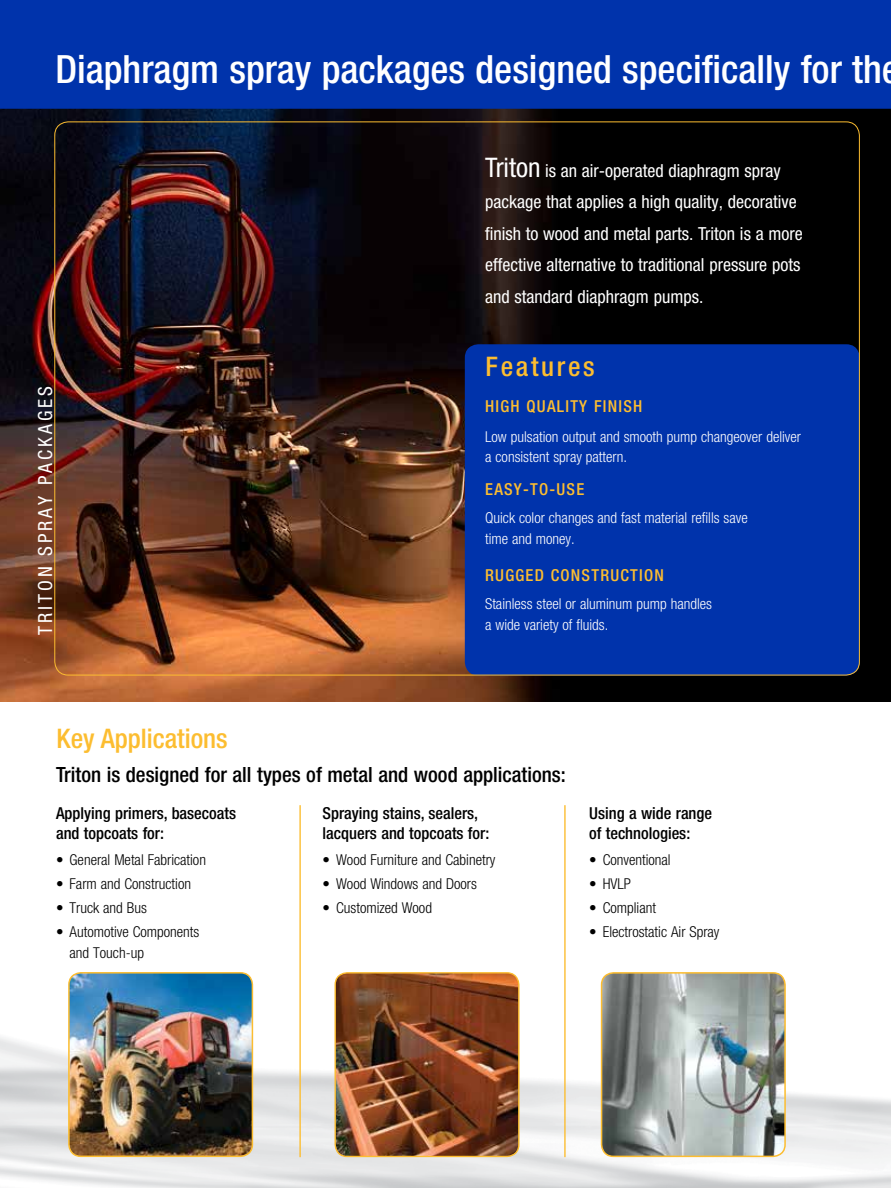
<style>
.page{position:relative;width:891px;height:1188px;background:#fff}
.page>*{position:absolute;margin:0;border:0;box-sizing:border-box;transform-origin:0 0}
.t1{font:500 condensed 39px "Helvetica Neue LT Std";color:#fff}
.t2{font:500 condensed 27px "Helvetica Neue LT Std";color:#fcbd30}
.t3{font:500 condensed 27px "Helvetica Neue LT Std";letter-spacing:.1em;color:#fcbd30}
.t4{font:500 condensed 21px "Helvetica Neue LT Std";color:#000}
.t5{font:condensed 19.5px "Helvetica Neue LT Std";letter-spacing:.15em;color:#fff}
.t6{font:condensed 18px/31.5px "Helvetica Neue LT Std";color:#fff}
.t7{font:500 condensed 16.5px/19.8px "Helvetica Neue LT Std";color:#000}
.t8{font:500 condensed 16.5px "Helvetica Neue LT Std";letter-spacing:.075em;color:#fcbd30}
.t9{font:300 condensed 15px/21px "Helvetica Neue LT Std";color:#000}
.t10{font:300 condensed 15px/21px "Helvetica Neue LT Std";color:#fff}
.s1{font-size:27px}
</style>
<div class="page">
<div style="left:0;top:86px;width:891px;height:616px;background:#000"></div>
<img style="left:0;top:109px;width:676px;height:593px">
<div style="left:0;top:0;width:891px;height:109px;background:#0033ab"></div>
<div style="left:465px;top:344px;width:395px;height:331px;background:#0033ab;border-radius:14px"></div>
<img style="left:335px;top:973px;width:184px;height:183px">
<div style="left:335px;top:972px;width:185px;height:185px;border:1px solid #fcbd30;border-radius:12px"></div>
<img style="left:602px;top:974px;width:183px;height:182px">
<div style="left:601px;top:972px;width:185px;height:185px;border:2px solid #fcbd30;border-radius:12px"></div>
<img style="left:69px;top:973px;width:183px;height:183px">
<div style="left:68px;top:972px;width:185px;height:185px;border:2px solid #fcbd30;border-radius:12px"></div>
<hr style="left:299px;top:805px;width:2px;height:352px;background:#fcbd30">
<hr style="left:564px;top:805px;width:2px;height:352px;background:#fcbd30">
<h1 class="t1" style="left:56px;top:46px;width:846px">Diaphragm spray packages designed specifically for the</h1>
<p class="t6" style="left:485px;top:155px;width:319px"><span class="s1">Triton</span> is an air-operated diaphragm spray package that applies a high quality, decorative finish to wood and metal parts. Triton is a more effective alternative to traditional pressure pots and standard diaphragm pumps.</p>
<h3 class="t5" style="left:34px;top:635px;width:250px;rotate:-90deg">TRITON SPRAY PACKAGES</h3>
<h2 class="t2" style="left:57px;top:723px;width:173px">Key Applications</h2>
<h2 class="t3" style="left:485px;top:351px;width:111px">Features</h2>
<p class="t8" style="left:485px;top:397px;width:159px">HIGH QUALITY FINISH</p>
<p class="t10" style="left:485px;top:427px;width:317px;line-height:19.5px">Low pulsation output and smooth pump changeover deliver a consistent spray pattern.</p>
<p class="t8" style="left:485px;top:479px;width:101px">EASY-TO-USE</p>
<p class="t10" style="left:485px;top:507px;width:264px">Quick color changes and fast material refills save time and money.</p>
<p class="t8" style="left:485px;top:565px;width:180px">RUGGED CONSTRUCTION</p>
<p class="t10" style="left:485px;top:593px;width:228px">Stainless steel or aluminum pump handles a wide variety of fluids.</p>
<h3 class="t4" style="left:56px;top:762px;width:511px">Triton is designed for all types of metal and wood applications:</h3>
<p class="t7" style="left:56px;top:803px;width:182px">Applying primers, basecoats and topcoats for:</p>
<p class="t9" style="left:56px;top:849px;width:151px">• General Metal Fabrication</p>
<p class="t9" style="left:56px;top:873px;width:137px">• Farm and Construction</p>
<p class="t9" style="left:56px;top:897px;width:92px">• Truck and Bus</p>
<p class="t9" style="left:70px;top:921px;width:131px;text-indent:-14px">• Automotive Components and Touch-up</p>
<p class="t7" style="left:323px;top:803px;width:168px">Spraying stains, sealers, lacquers and topcoats for:</p>
<p class="t9" style="left:323px;top:849px;width:174px">• Wood Furniture and Cabinetry</p>
<p class="t9" style="left:323px;top:873px;width:156px">• Wood Windows and Doors</p>
<p class="t9" style="left:323px;top:897px;width:111px">• Customized Wood</p>
<p class="t7" style="left:589px;top:803px;width:124px">Using a wide range of technologies:</p>
<p class="t9" style="left:589px;top:849px;width:83px">• Conventional</p>
<p class="t9" style="left:589px;top:873px;width:43px">• HVLP</p>
<p class="t9" style="left:589px;top:897px;width:68px">• Compliant</p>
<p class="t9" style="left:589px;top:921px;width:132px">• Electrostatic Air Spray</p>
</div>
